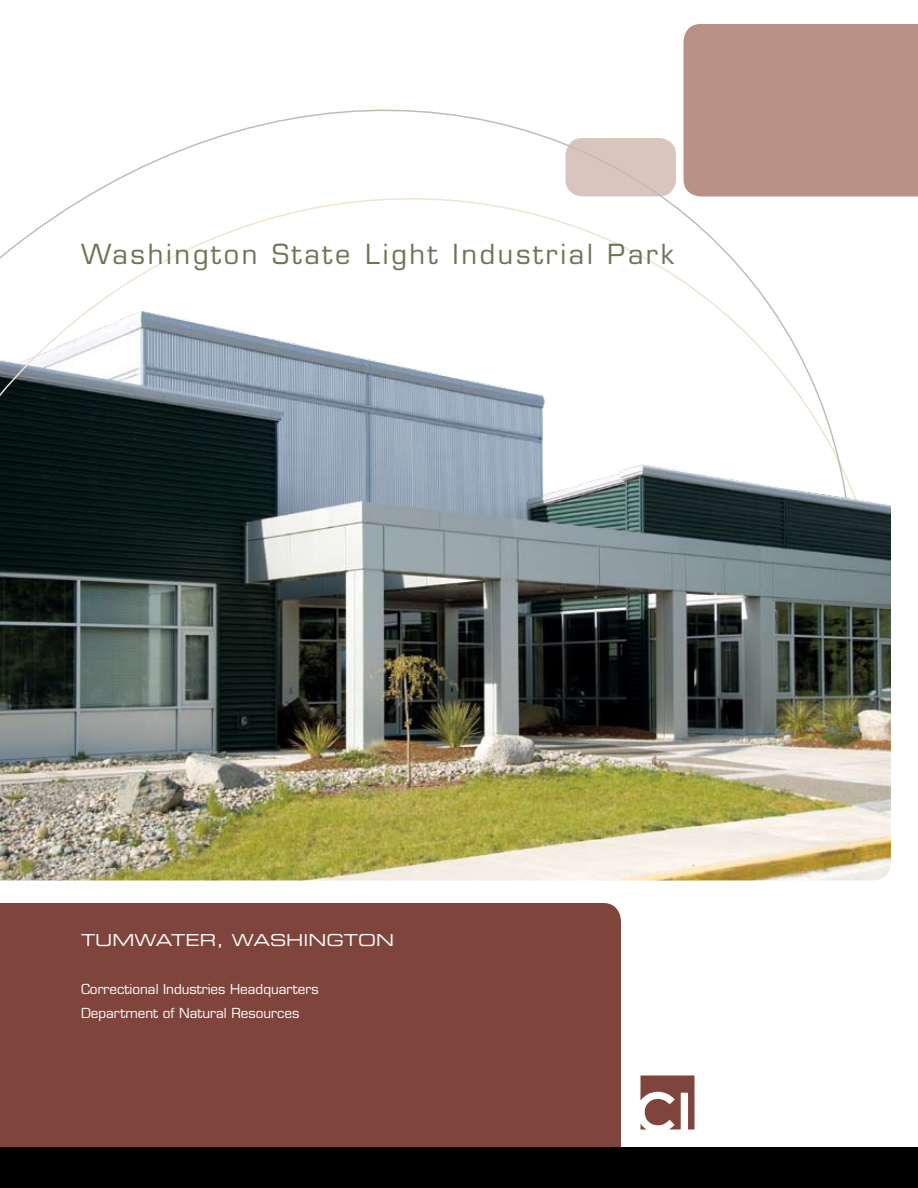
<style>
.page{position:relative;width:918px;height:1188px;background:#fff}
.page>*{position:absolute;margin:0;border:0;box-sizing:border-box;transform-origin:0 0}
.t1{font:27px "Eurostile";letter-spacing:.1em;color:#6c7458}
.t2{font:16.5px "Eurostile Extended Two";color:#fff}
.t3{font:13.5px/24px "Eurostile";color:#fff}
</style>
<div class="page">
<img style="left:0;top:504px;width:891px;height:376px">
<div style="left:685px;top:24px;width:233px;height:9px;background:#b99186"></div>
<svg style="left:0;top:33px;width:918px;height:471px"></svg>
<div style="left:0;top:903px;width:621px;height:245px;background:#7f443c"></div>
<svg style="left:640px;top:1076px;width:55px;height:54px"></svg>
<div style="left:0;top:1148px;width:918px;height:40px;background:#000"></div>
<img style="left:785px;top:476px;width:106px;height:73px;border-radius:18px">
<h1 class="t1" style="left:81px;top:238px;width:594px">Washington State Light Industrial Park</h1>
<p class="t2" style="left:81px;top:929px;width:314px">TUMWATER, WASHINGTON</p>
<p class="t3" style="left:81px;top:977px;width:239px">Correctional Industries Headquarters<br>Department of Natural Resources</p>
</div>
